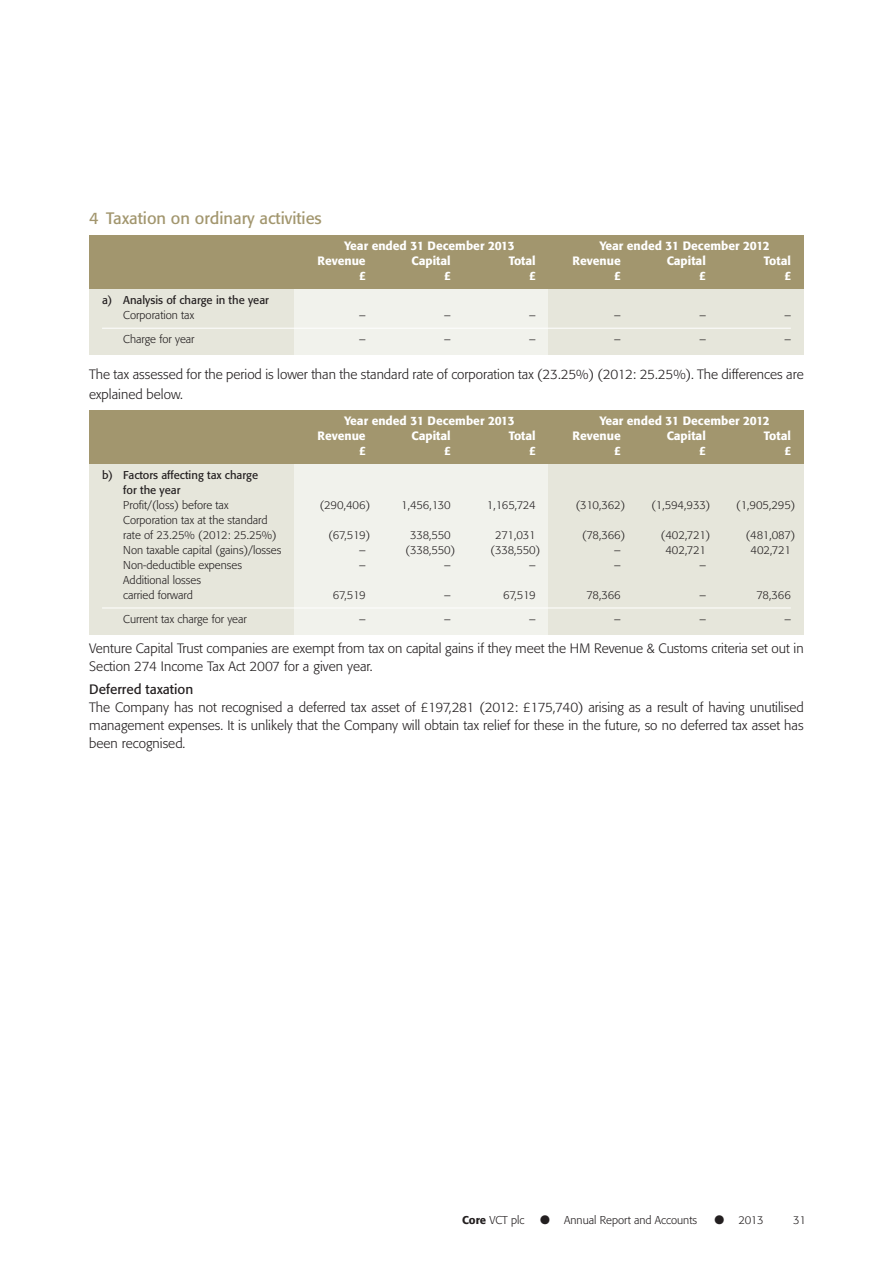
<style>
.page{position:relative;width:893px;height:1263px;background:#fff}
.page>*{position:absolute;margin:0;border:0;box-sizing:border-box;transform-origin:0 0}
.t1{font:16.5px "Formata";color:#a2966e}
.t2{font:300 13.5px/18.1px "Formata";color:#231f20}
.t3{font:13.5px "Formata";color:#231f20}
.t4{font:500 12px "Formata";color:#fff}
.t5{font:300 11.25px/15px "Formata";color:#231f20}
.t6{font:11.25px/15px "Formata";color:#231f20}
.s1{font-weight:500}
.s2{font-size:37.5px}
</style>
<div class="page">
<div style="left:89px;top:410px;width:715px;height:224px;background:#f1f2ec"></div>
<div style="left:89px;top:410px;width:204px;height:224px;background:#e6e6db"></div>
<div style="left:548px;top:410px;width:256px;height:224px;background:#e6e6db"></div>
<div style="left:89px;top:410px;width:715px;height:53px;background:#a2966e"></div>
<hr style="left:102px;top:608px;width:689px;height:1px;background:#fff">
<div style="left:89px;top:235px;width:715px;height:119px;background:#f1f2ec"></div>
<div style="left:89px;top:235px;width:204px;height:119px;background:#e6e6db"></div>
<div style="left:548px;top:235px;width:256px;height:119px;background:#e6e6db"></div>
<div style="left:89px;top:235px;width:715px;height:54px;background:#a2966e"></div>
<hr style="left:102px;top:328px;width:689px;height:1px;background:#fff">
<p class="t1" style="left:89px;top:211px;width:234px">4 Taxation on ordinary activities</p>
<p class="t4" style="left:344px;top:241px;width:172px">Year ended 31 December 2013</p>
<p class="t4" style="left:599px;top:241px;width:172px">Year ended 31 December 2012</p>
<p class="t4" style="left:317px;top:256px;width:50px">Revenue</p>
<p class="t4" style="left:411px;top:256px;width:41px">Capital</p>
<p class="t4" style="left:509px;top:256px;width:28px">Total</p>
<p class="t4" style="left:573px;top:256px;width:50px">Revenue</p>
<p class="t4" style="left:667px;top:256px;width:41px">Capital</p>
<p class="t4" style="left:764px;top:256px;width:28px">Total</p>
<p class="t4" style="left:359px;top:271px;width:8px">£</p>
<p class="t4" style="left:444px;top:271px;width:8px">£</p>
<p class="t4" style="left:530px;top:271px;width:8px">£</p>
<p class="t4" style="left:615px;top:271px;width:8px">£</p>
<p class="t4" style="left:700px;top:271px;width:8px">£</p>
<p class="t4" style="left:785px;top:271px;width:8px">£</p>
<p class="t6" style="left:102px;top:294px;width:168px">a) Analysis of charge in the year</p>
<p class="t5" style="left:123px;top:309px;width:73px">Corporation tax</p>
<p class="t5" style="left:359px;top:309px;width:8px">–</p>
<p class="t5" style="left:444px;top:309px;width:8px">–</p>
<p class="t5" style="left:529px;top:309px;width:8px">–</p>
<p class="t5" style="left:614px;top:309px;width:8px">–</p>
<p class="t5" style="left:699px;top:309px;width:8px">–</p>
<p class="t5" style="left:784px;top:309px;width:8px">–</p>
<p class="t5" style="left:123px;top:333px;width:73px">Charge for year</p>
<p class="t5" style="left:359px;top:333px;width:8px">–</p>
<p class="t5" style="left:444px;top:333px;width:8px">–</p>
<p class="t5" style="left:529px;top:333px;width:8px">–</p>
<p class="t5" style="left:614px;top:333px;width:8px">–</p>
<p class="t5" style="left:699px;top:333px;width:8px">–</p>
<p class="t5" style="left:784px;top:333px;width:8px">–</p>
<p class="t2" style="left:89px;top:366px;width:716px;line-height:19.5px">The tax assessed for the period is lower than the standard rate of corporation tax (23.25%) (2012: 25.25%). The differences are explained below.</p>
<p class="t4" style="left:344px;top:416px;width:172px">Year ended 31 December 2013</p>
<p class="t4" style="left:599px;top:416px;width:172px">Year ended 31 December 2012</p>
<p class="t4" style="left:317px;top:431px;width:50px">Revenue</p>
<p class="t4" style="left:411px;top:431px;width:41px">Capital</p>
<p class="t4" style="left:509px;top:431px;width:28px">Total</p>
<p class="t4" style="left:573px;top:431px;width:50px">Revenue</p>
<p class="t4" style="left:667px;top:431px;width:41px">Capital</p>
<p class="t4" style="left:764px;top:431px;width:28px">Total</p>
<p class="t4" style="left:359px;top:446px;width:8px">£</p>
<p class="t4" style="left:444px;top:446px;width:8px">£</p>
<p class="t4" style="left:530px;top:446px;width:8px">£</p>
<p class="t4" style="left:615px;top:446px;width:8px">£</p>
<p class="t4" style="left:700px;top:446px;width:8px">£</p>
<p class="t4" style="left:785px;top:446px;width:8px">£</p>
<p class="t6" style="left:123px;top:469px;width:136px;text-indent:-21px">b) Factors affecting tax charge for the year</p>
<p class="t5" style="left:123px;top:498px;width:107px">Profit/(loss) before tax</p>
<p class="t5" style="left:320px;top:498px;width:52px">(290,406)</p>
<p class="t5" style="left:401px;top:498px;width:51px">1,456,130</p>
<p class="t5" style="left:487px;top:498px;width:50px">1,165,724</p>
<p class="t5" style="left:576px;top:498px;width:51px">(310,362)</p>
<p class="t5" style="left:651px;top:498px;width:60px">(1,594,933)</p>
<p class="t5" style="left:736px;top:498px;width:61px">(1,905,295)</p>
<p class="t5" style="left:123px;top:513px;width:155px">Corporation tax at the standard rate of 23.25% (2012: 25.25%)</p>
<p class="t5" style="left:328px;top:528px;width:43px">(67,519)</p>
<p class="t5" style="left:410px;top:528px;width:42px">338,550</p>
<p class="t5" style="left:495px;top:528px;width:42px">271,031</p>
<p class="t5" style="left:582px;top:528px;width:45px">(78,366)</p>
<p class="t5" style="left:661px;top:528px;width:51px">(402,721)</p>
<p class="t5" style="left:746px;top:528px;width:51px">(481,087)</p>
<p class="t5" style="left:123px;top:543px;width:160px">Non taxable capital (gains)/losses</p>
<p class="t5" style="left:359px;top:543px;width:8px">–</p>
<p class="t5" style="left:406px;top:543px;width:51px">(338,550)</p>
<p class="t5" style="left:491px;top:543px;width:51px">(338,550)</p>
<p class="t5" style="left:614px;top:543px;width:8px">–</p>
<p class="t5" style="left:665px;top:543px;width:42px">402,721</p>
<p class="t5" style="left:750px;top:543px;width:42px">402,721</p>
<p class="t5" style="left:123px;top:558px;width:120px">Non-deductible expenses</p>
<p class="t5" style="left:359px;top:558px;width:8px">–</p>
<p class="t5" style="left:444px;top:558px;width:8px">–</p>
<p class="t5" style="left:529px;top:558px;width:8px">–</p>
<p class="t5" style="left:614px;top:558px;width:8px">–</p>
<p class="t5" style="left:699px;top:558px;width:8px">–</p>
<p class="t5" style="left:123px;top:573px;width:79px">Additional losses carried forward</p>
<p class="t5" style="left:333px;top:588px;width:34px">67,519</p>
<p class="t5" style="left:444px;top:588px;width:8px">–</p>
<p class="t5" style="left:503px;top:588px;width:34px">67,519</p>
<p class="t5" style="left:586px;top:588px;width:36px">78,366</p>
<p class="t5" style="left:699px;top:588px;width:8px">–</p>
<p class="t5" style="left:756px;top:588px;width:36px">78,366</p>
<p class="t5" style="left:123px;top:612px;width:125px">Current tax charge for year</p>
<p class="t5" style="left:359px;top:612px;width:8px">–</p>
<p class="t5" style="left:444px;top:612px;width:8px">–</p>
<p class="t5" style="left:529px;top:612px;width:8px">–</p>
<p class="t5" style="left:614px;top:612px;width:8px">–</p>
<p class="t5" style="left:699px;top:612px;width:8px">–</p>
<p class="t5" style="left:784px;top:612px;width:8px">–</p>
<p class="t2" style="left:89px;top:640px;width:716px">Venture Capital Trust companies are exempt from tax on capital gains if they meet the HM Revenue &amp; Customs criteria set out in<br>Section 274 Income Tax Act 2007 for a given year.</p>
<p class="t3" style="left:89px;top:683px;width:105px">Deferred taxation</p>
<p class="t2" style="left:89px;top:699px;width:716px;text-align:justify">The Company has not recognised a deferred tax asset of £197,281 (2012: £175,740) arising as a result of having unutilised management expenses. It is unlikely that the Company will obtain tax relief for these in the future, so no deferred tax asset has been recognised.</p>
<p class="t5" style="left:462px;top:1214px;width:64px"><span class="s1">Core</span> VCT plc</p>
<p class="t5" style="left:539px;top:1214px;width:160px"><span class="s2">•</span> Annual Report and Accounts</p>
<p class="t5" style="left:713px;top:1214px;width:52px"><span class="s2">•</span> 2013</p>
<p class="t5" style="left:793px;top:1214px;width:14px">31</p>
</div>
